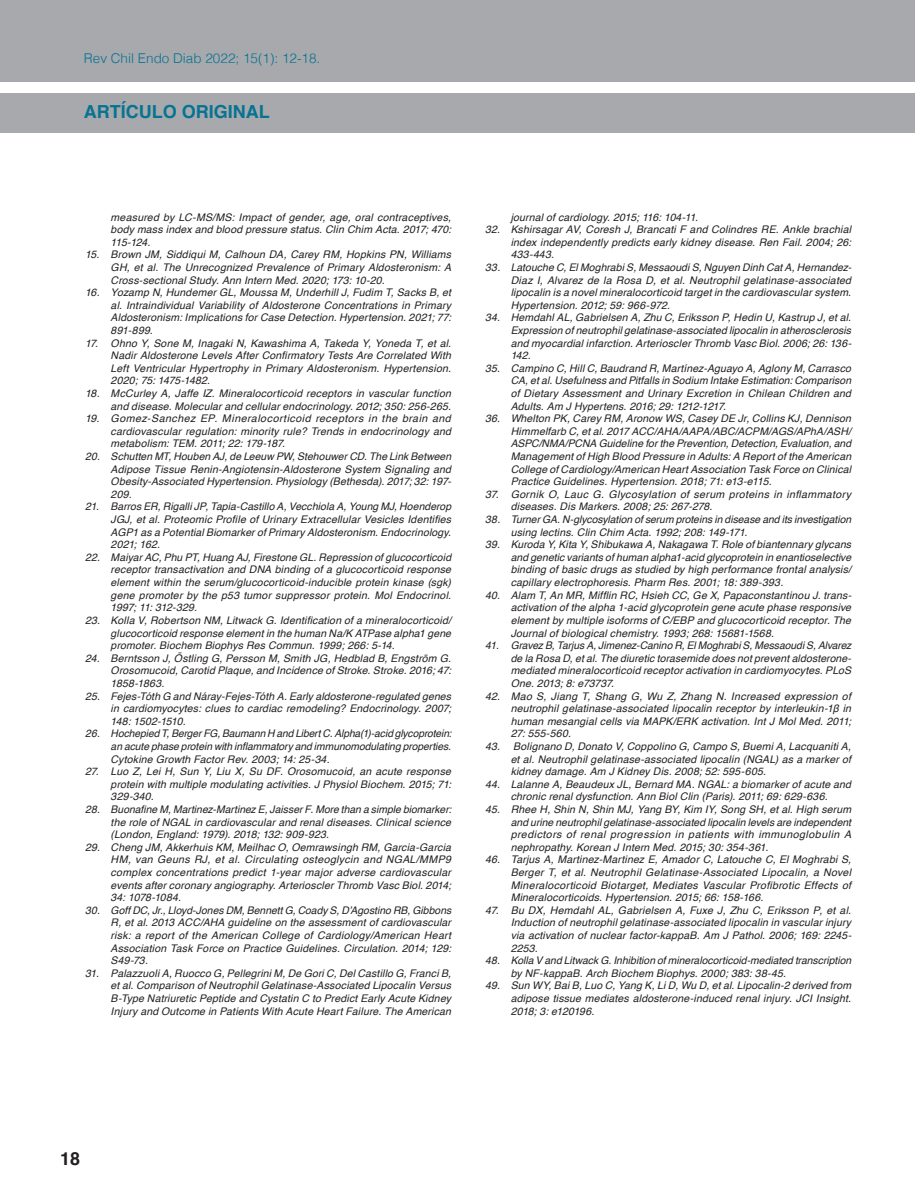
<style>
.page{position:relative;width:915px;height:1191px;background:#fff}
.page>*{position:absolute;margin:0;border:0;box-sizing:border-box;transform-origin:0 0}
.t1{font:700 18px "Helvetica";color:#077392}
.t2{font:700 18px "Helvetica";color:#231f20}
.t3{font:300 13.5px "Helvetica";color:#077392}
.Bibliografia{font:italic 10.5px/12.6px "Helvetica";letter-spacing:.02em;color:#231f20;text-align:justify}
.Bibliografia-2{font:italic 10.5px/12.6px "Helvetica";color:#231f20}
</style>
<div class="page">
<div style="left:0;top:0;width:914px;height:81px;background:#a8a9ad"></div>
<div style="left:0;top:93px;width:914px;height:40px;background:#a8a9ad"></div>
<p class="t3" style="left:84px;top:46px;width:238px">Rev Chil Endo Diab 2022; 15(1): 12-18.</p>
<h1 class="t1" style="left:84px;top:97px;width:187px">ARTÍCULO ORIGINAL</h1>
<p class="Bibliografia" style="left:111px;top:211px;width:342px">measured by LC-MS/MS: Impact of gender, age, oral contraceptives, body mass index and blood pressure status. Clin Chim Acta. 2017; 470:<br>115-124.</p>
<p class="Bibliografia" style="left:111px;top:249px;width:342px;text-indent:-26px">15. Brown JM, Siddiqui M, Calhoun DA, Carey RM, Hopkins PN, Williams GH, et al. The Unrecognized Prevalence of Primary Aldosteronism: A Cross-sectional Study. Ann Intern Med. 2020; 173: 10-20.</p>
<p class="Bibliografia" style="left:111px;top:286px;width:342px;text-indent:-26px">16. Yozamp N, Hundemer GL, Moussa M, Underhill J, Fudim T, Sacks B, et al. Intraindividual Variability of Aldosterone Concentrations in Primary Aldosteronism: Implications for Case Detection. Hypertension. 2021; 77:<br>891-899.</p>
<p class="Bibliografia" style="left:111px;top:337px;width:342px;text-indent:-26px">17. Ohno Y, Sone M, Inagaki N, Kawashima A, Takeda Y, Yoneda T, et al.<br>Nadir Aldosterone Levels After Confirmatory Tests Are Correlated With Left Ventricular Hypertrophy in Primary Aldosteronism. Hypertension.<br>2020; 75: 1475-1482.</p>
<p class="Bibliografia" style="left:85px;top:387px;width:367px;text-align:right">18. McCurley A, Jaffe IZ. Mineralocorticoid receptors in vascular function and disease. Molecular and cellular endocrinology. 2012; 350: 256-265.</p>
<p class="Bibliografia" style="left:111px;top:412px;width:342px;text-indent:-26px">19. Gomez-Sanchez EP. Mineralocorticoid receptors in the brain and cardiovascular regulation: minority rule? Trends in endocrinology and metabolism: TEM. 2011; 22: 179-187.</p>
<p class="Bibliografia" style="left:111px;top:450px;width:342px;text-indent:-26px">20. Schutten MT, Houben AJ, de Leeuw PW, Stehouwer CD. The Link Between Adipose Tissue Renin-Angiotensin-Aldosterone System Signaling and Obesity-Associated Hypertension. Physiology (Bethesda). 2017; 32: 197- 209.</p>
<p class="Bibliografia" style="left:111px;top:501px;width:342px;text-indent:-26px">21. Barros ER, Rigalli JP, Tapia-Castillo A, Vecchiola A, Young MJ, Hoenderop JGJ, et al. Proteomic Profile of Urinary Extracellular Vesicles Identifies AGP1 as a Potential Biomarker of Primary Aldosteronism. Endocrinology.<br>2021; 162.</p>
<p class="Bibliografia" style="left:111px;top:551px;width:342px;text-indent:-26px">22. Maiyar AC, Phu PT, Huang AJ, Firestone GL. Repression of glucocorticoid receptor transactivation and DNA binding of a glucocorticoid response element within the serum/glucocorticoid-inducible protein kinase (sgk) gene promoter by the p53 tumor suppressor protein. Mol Endocrinol.<br>1997; 11: 312-329.</p>
<p class="Bibliografia" style="left:111px;top:614px;width:342px;text-indent:-26px">23. Kolla V, Robertson NM, Litwack G. Identification of a mineralocorticoid/ glucocorticoid response element in the human Na/K ATPase alpha1 gene promoter. Biochem Biophys Res Commun. 1999; 266: 5-14.</p>
<p class="Bibliografia" style="left:111px;top:652px;width:342px;text-indent:-26px">24. Berntsson J, Östling G, Persson M, Smith JG, Hedblad B, Engström G.<br>Orosomucoid, Carotid Plaque, and Incidence of Stroke. Stroke. 2016; 47:<br>1858-1863.</p>
<p class="Bibliografia" style="left:111px;top:690px;width:342px;text-indent:-26px">25. Fejes-Tóth G and Náray-Fejes-Tóth A. Early aldosterone-regulated genes in cardiomyocytes: clues to cardiac remodeling? Endocrinology. 2007; 148: 1502-1510.</p>
<p class="Bibliografia" style="left:111px;top:727px;width:342px;text-indent:-26px">26. Hochepied T, Berger FG, Baumann H and Libert C. Alpha(1)-acid glycoprotein: an acute phase protein with inflammatory and immunomodulating properties.<br>Cytokine Growth Factor Rev. 2003; 14: 25-34.</p>
<p class="Bibliografia" style="left:111px;top:765px;width:342px;text-indent:-26px">27. Luo Z, Lei H, Sun Y, Liu X, Su DF. Orosomucoid, an acute response protein with multiple modulating activities. J Physiol Biochem. 2015; 71:<br>329-340.</p>
<p class="Bibliografia" style="left:111px;top:803px;width:342px;text-indent:-26px">28. Buonafine M, Martinez-Martinez E, Jaisser F. More than a simple biomarker: the role of NGAL in cardiovascular and renal diseases. Clinical science (London, England: 1979). 2018; 132: 909-923.</p>
<p class="Bibliografia" style="left:111px;top:841px;width:342px;text-indent:-26px">29. Cheng JM, Akkerhuis KM, Meilhac O, Oemrawsingh RM, Garcia-Garcia HM, van Geuns RJ, et al. Circulating osteoglycin and NGAL/MMP9 complex concentrations predict 1-year major adverse cardiovascular events after coronary angiography. Arterioscler Thromb Vasc Biol. 2014; 34: 1078-1084.</p>
<p class="Bibliografia" style="left:111px;top:904px;width:342px;text-indent:-26px">30. Goff DC, Jr., Lloyd-Jones DM, Bennett G, Coady S, D’Agostino RB, Gibbons R, et al. 2013 ACC/AHA guideline on the assessment of cardiovascular risk: a report of the American College of Cardiology/American Heart Association Task Force on Practice Guidelines. Circulation. 2014; 129:<br>S49-73.</p>
<p class="Bibliografia" style="left:111px;top:967px;width:342px;text-indent:-26px">31. Palazzuoli A, Ruocco G, Pellegrini M, De Gori C, Del Castillo G, Franci B, et al. Comparison of Neutrophil Gelatinase-Associated Lipocalin Versus B-Type Natriuretic Peptide and Cystatin C to Predict Early Acute Kidney Injury and Outcome in Patients With Acute Heart Failure. The American</p>
<p class="Bibliografia" style="left:510px;top:211px;width:189px">journal of cardiology. 2015; 116: 104-11.</p>
<p class="Bibliografia" style="left:510px;top:223px;width:342px;text-indent:-26px">32. Kshirsagar AV, Coresh J, Brancati F and Colindres RE. Ankle brachial index independently predicts early kidney disease. Ren Fail. 2004; 26:<br>433-443.</p>
<p class="Bibliografia" style="left:510px;top:261px;width:342px;text-indent:-26px">33. Latouche C, El Moghrabi S, Messaoudi S, Nguyen Dinh Cat A, Hernandez-Diaz I, Alvarez de la Rosa D, et al. Neutrophil gelatinase-associated lipocalin is a novel mineralocorticoid target in the cardiovascular system.<br>Hypertension. 2012; 59: 966-972.</p>
<p class="Bibliografia" style="left:510px;top:312px;width:342px;text-indent:-26px">34. Hemdahl AL, Gabrielsen A, Zhu C, Eriksson P, Hedin U, Kastrup J, et al.<br>Expression of neutrophil gelatinase-associated lipocalin in atherosclerosis and myocardial infarction. Arterioscler Thromb Vasc Biol. 2006; 26: 136- 142.</p>
<p class="Bibliografia" style="left:510px;top:362px;width:342px;text-indent:-26px">35. Campino C, Hill C, Baudrand R, Martínez-Aguayo A, Aglony M, Carrasco CA, et al. Usefulness and Pitfalls in Sodium Intake Estimation: Comparison of Dietary Assessment and Urinary Excretion in Chilean Children and Adults. Am J Hypertens. 2016; 29: 1212-1217.</p>
<p class="Bibliografia" style="left:510px;top:412px;width:342px;text-indent:-26px">36. Whelton PK, Carey RM, Aronow WS, Casey DE Jr, Collins KJ, Dennison Himmelfarb C, et al. 2017 ACC/AHA/AAPA/ABC/ACPM/AGS/APhA/ASH/ ASPC/NMA/PCNA Guideline for the Prevention, Detection, Evaluation, and Management of High Blood Pressure in Adults: A Report of the American College of Cardiology/American Heart Association Task Force on Clinical Practice Guidelines. Hypertension. 2018; 71: e13-e115.</p>
<p class="Bibliografia" style="left:510px;top:488px;width:342px;text-indent:-26px">37. Gornik O, Lauc G. Glycosylation of serum proteins in inflammatory diseases. Dis Markers. 2008; 25: 267-278.</p>
<p class="Bibliografia-2" style="left:510px;top:513px;width:342px;text-indent:-26px">38. Turner GA. N-glycosylation of serum proteins in disease and its investigation using lectins. Clin Chim Acta. 1992; 208: 149-171.</p>
<p class="Bibliografia" style="left:510px;top:538px;width:342px;text-indent:-26px">39. Kuroda Y, Kita Y, Shibukawa A, Nakagawa T. Role of biantennary glycans and genetic variants of human alpha1-acid glycoprotein in enantioselective binding of basic drugs as studied by high performance frontal analysis/ capillary electrophoresis. Pharm Res. 2001; 18: 389-393.</p>
<p class="Bibliografia" style="left:510px;top:589px;width:342px;text-indent:-26px">40. Alam T, An MR, Mifflin RC, Hsieh CC, Ge X, Papaconstantinou J. trans&shy;activation of the alpha 1-acid glycoprotein gene acute phase responsive element by multiple isoforms of C/EBP and glucocorticoid receptor. The Journal of biological chemistry. 1993; 268: 15681-1568.</p>
<p class="Bibliografia" style="left:510px;top:639px;width:342px;text-indent:-26px">41. Gravez B, Tarjus A, Jimenez-Canino R, El Moghrabi S, Messaoudi S, Alvarez de la Rosa D, et al. The diuretic torasemide does not prevent aldosterone&shy;mediated mineralocorticoid receptor activation in cardiomyocytes. PLoS One. 2013; 8: e73737.</p>
<p class="Bibliografia" style="left:510px;top:690px;width:342px;text-indent:-26px">42. Mao S, Jiang T, Shang G, Wu Z, Zhang N. Increased expression of neutrophil gelatinase-associated lipocalin receptor by interleukin-1β in human mesangial cells via MAPK/ERK activation. Int J Mol Med. 2011; 27: 555-560.</p>
<p class="Bibliografia" style="left:510px;top:740px;width:342px;text-indent:-26px">43. Bolignano D, Donato V, Coppolino G, Campo S, Buemi A, Lacquaniti A, et al. Neutrophil gelatinase-associated lipocalin (NGAL) as a marker of kidney damage. Am J Kidney Dis. 2008; 52: 595-605.</p>
<p class="Bibliografia" style="left:485px;top:778px;width:367px;text-align:center">44. Lalanne A, Beaudeux JL, Bernard MA. NGAL: a biomarker of acute and chronic renal dysfunction. Ann Biol Clin (Paris). 2011; 69: 629-636.</p>
<p class="Bibliografia" style="left:510px;top:803px;width:342px;text-indent:-26px">45. Rhee H, Shin N, Shin MJ, Yang BY, Kim IY, Song SH, et al. High serum and urine neutrophil gelatinase-associated lipocalin levels are independent predictors of renal progression in patients with immunoglobulin A nephropathy. Korean J Intern Med. 2015; 30: 354-361.</p>
<p class="Bibliografia" style="left:510px;top:853px;width:342px;text-indent:-26px">46. Tarjus A, Martinez-Martinez E, Amador C, Latouche C, El Moghrabi S, Berger T, et al. Neutrophil Gelatinase-Associated Lipocalin, a Novel Mineralocorticoid Biotarget, Mediates Vascular Profibrotic Effects of Mineralocorticoids. Hypertension. 2015; 66: 158-166.</p>
<p class="Bibliografia" style="left:510px;top:904px;width:342px;text-indent:-26px">47. Bu DX, Hemdahl AL, Gabrielsen A, Fuxe J, Zhu C, Eriksson P, et al.<br>Induction of neutrophil gelatinase-associated lipocalin in vascular injury via activation of nuclear factor-kappaB. Am J Pathol. 2006; 169: 2245- 2253.</p>
<p class="Bibliografia" style="left:510px;top:954px;width:342px;text-indent:-26px">48. Kolla V and Litwack G. Inhibition of mineralocorticoid-mediated transcription by NF-kappaB. Arch Biochem Biophys. 2000; 383: 38-45.</p>
<p class="Bibliografia" style="left:510px;top:979px;width:342px;text-indent:-26px">49. Sun WY, Bai B, Luo C, Yang K, Li D, Wu D, et al. Lipocalin-2 derived from adipose tissue mediates aldosterone-induced renal injury. JCI Insight.<br>2018; 3: e120196.</p>
<h1 class="t2" style="left:60px;top:1144px;width:22px">18</h1>
</div>
